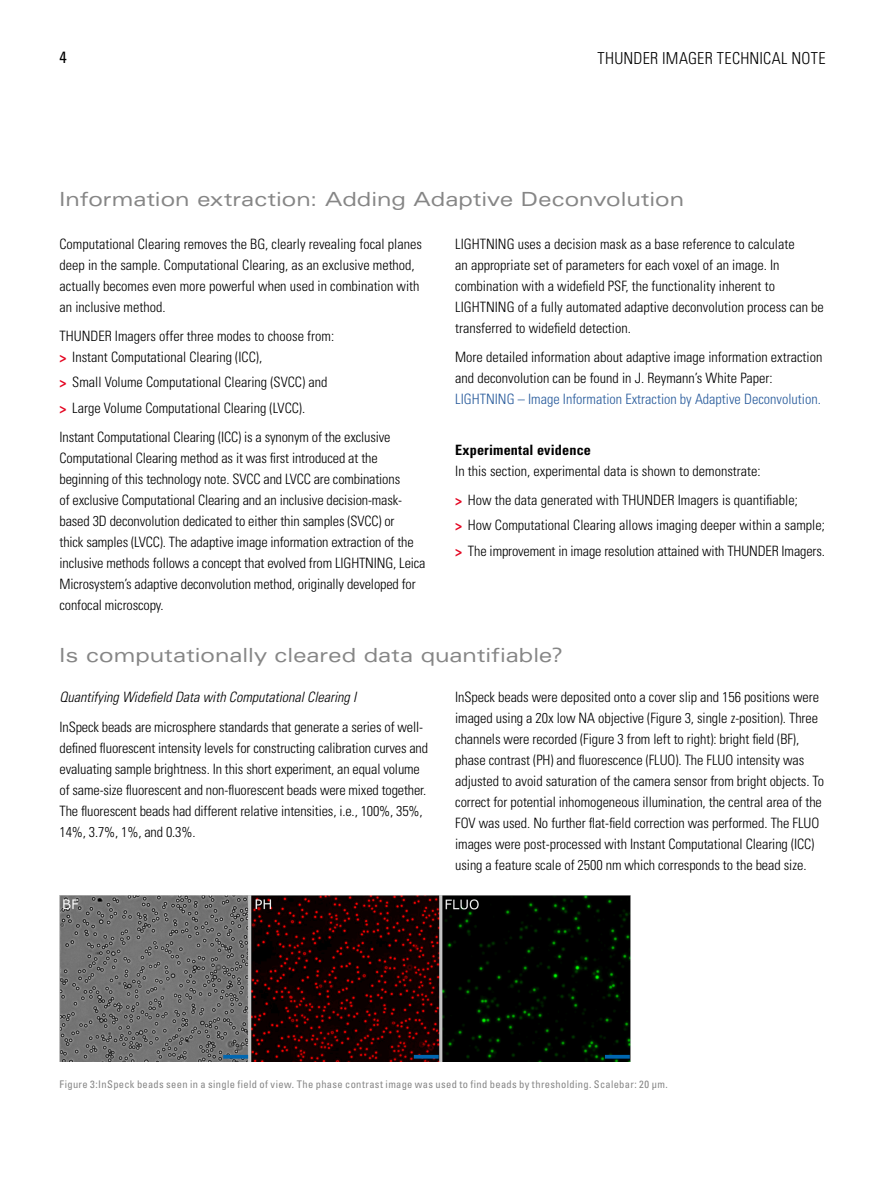
<style>
.page{position:relative;width:893px;height:1191px;background:#fff}
.page>*{position:absolute;margin:0;border:0;box-sizing:border-box;transform-origin:0 0}
.t1{font:expanded 19.5px "Univers LT Std";color:#868686}
.t2{font:300 condensed 16.5px "Univers LT Std";letter-spacing:.015em;color:#000}
.t3{font:condensed 16.5px "Univers LT";color:#000}
.t4{font:300 condensed 14.25px/21px "Univers LT Std";letter-spacing:-.005em;color:#000}
.t5{font:300 condensed 14.25px "Univers LT Std";color:#275a9b}
.t6{font:italic 300 condensed 14.25px "Univers LT Std";color:#000}
.t7{font:700 condensed 14.25px "Univers LT Std";letter-spacing:.01em;color:#000}
.t8{font:condensed 10.5px "Univers LT Std";letter-spacing:.03em;color:#868686}
.s1{font-family:"Univers Cond";font-weight:700;font-stretch:normal;color:#e40420}
</style>
<div class="page">
<img style="left:59px;top:895px;width:572px;height:166px">
<svg style="left:223px;top:1054px;width:25px;height:4px"></svg>
<svg style="left:414px;top:1054px;width:25px;height:4px"></svg>
<svg style="left:605px;top:1054px;width:25px;height:4px"></svg>
<p class="t3" style="left:60px;top:47px;width:9px">4</p>
<p class="t2" style="left:597px;top:49px;width:230px">THUNDER IMAGER TECHNICAL NOTE</p>
<h1 class="t1" style="left:60px;top:187px;width:626px">Information extraction: Adding Adaptive Deconvolution</h1>
<p class="t4" style="left:60px;top:233px;width:364px">Computational Clearing removes the BG, clearly revealing focal planes deep in the sample. Computational Clearing, as an exclusive method, actually becomes even more powerful when used in combination with an inclusive method.</p>
<p class="t4" style="left:60px;top:325px;width:276px">THUNDER Imagers offer three modes to choose from: <span class="s1">&gt;</span> Instant Computational Clearing (ICC),</p>
<p class="t4" style="left:60px;top:370px;width:269px;line-height:25.2px"><span class="s1">&gt;</span> Small Volume Computational Clearing (SVCC) and <span class="s1">&gt;</span> Large Volume Computational Clearing (LVCC).</p>
<p class="t4" style="left:60px;top:426px;width:368px">Instant Computational Clearing (ICC) is a synonym of the exclusive Computational Clearing method as it was first introduced at the beginning of this technology note. SVCC and LVCC are combinations<br>of exclusive Computational Clearing and an inclusive decision-mask&shy;based 3D deconvolution dedicated to either thin samples (SVCC) or<br>thick samples (LVCC). The adaptive image information extraction of the inclusive methods follows a concept that evolved from LIGHTNING, Leica Microsystem’s adaptive deconvolution method, originally developed for confocal microscopy.</p>
<p class="t4" style="left:455px;top:233px;width:370px">LIGHTNING uses a decision mask as a base reference to calculate<br>an appropriate set of parameters for each voxel of an image. In combination with a widefield PSF, the functionality inherent to LIGHTNING of a fully automated adaptive deconvolution process can be transferred to widefield detection.</p>
<p class="t4" style="left:455px;top:346px;width:369px">More detailed information about adaptive image information extraction and deconvolution can be found in J. Reymann’s White Paper:</p>
<p class="t5" style="left:455px;top:390px;width:367px">LIGHTNING – Image Information Extraction by Adaptive Deconvolution.</p>
<p class="t7" style="left:455px;top:441px;width:137px">Experimental evidence</p>
<p class="t4" style="left:455px;top:456px;width:344px;line-height:29.5px">In this section, experimental data is shown to demonstrate:<br><span class="s1">&gt;</span> How the data generated with THUNDER Imagers is quantifiable;</p>
<p class="t4" style="left:455px;top:513px;width:371px;line-height:25.2px"><span class="s1">&gt;</span> How Computational Clearing allows imaging deeper within a sample; <span class="s1">&gt;</span> The improvement in image resolution attained with THUNDER Imagers.</p>
<h1 class="t1" style="left:60px;top:643px;width:505px">Is computationally cleared data quantifiable?</h1>
<p class="t6" style="left:60px;top:688px;width:298px">Quantifying Widefield Data with Computational Clearing I</p>
<p class="t4" style="left:60px;top:716px;width:370px">InSpeck beads are microsphere standards that generate a series of well&shy;defined fluorescent intensity levels for constructing calibration curves and evaluating sample brightness. In this short experiment, an equal volume of same-size fluorescent and non-fluorescent beads were mixed together.<br>The fluorescent beads had different relative intensities, i.e., 100%, 35%, 14%, 3.7%, 1%, and 0.3%.</p>
<p class="t4" style="left:455px;top:686px;width:370px">InSpeck beads were deposited onto a cover slip and 156 positions were imaged using a 20x low NA objective (Figure 3, single z-position). Three channels were recorded (Figure 3 from left to right): bright field (BF), phase contrast (PH) and fluorescence (FLUO). The FLUO intensity was adjusted to avoid saturation of the camera sensor from bright objects. To correct for potential inhomogeneous illumination, the central area of the FOV was used. No further flat-field correction was performed. The FLUO images were post-processed with Instant Computational Clearing (ICC) using a feature scale of 2500 nm which corresponds to the bead size.</p>
<p class="t8" style="left:60px;top:1077px;width:610px">Figure 3:InSpeck beads seen in a single field of view. The phase contrast image was used to find beads by thresholding. Scalebar: 20 µm.</p>
</div>
